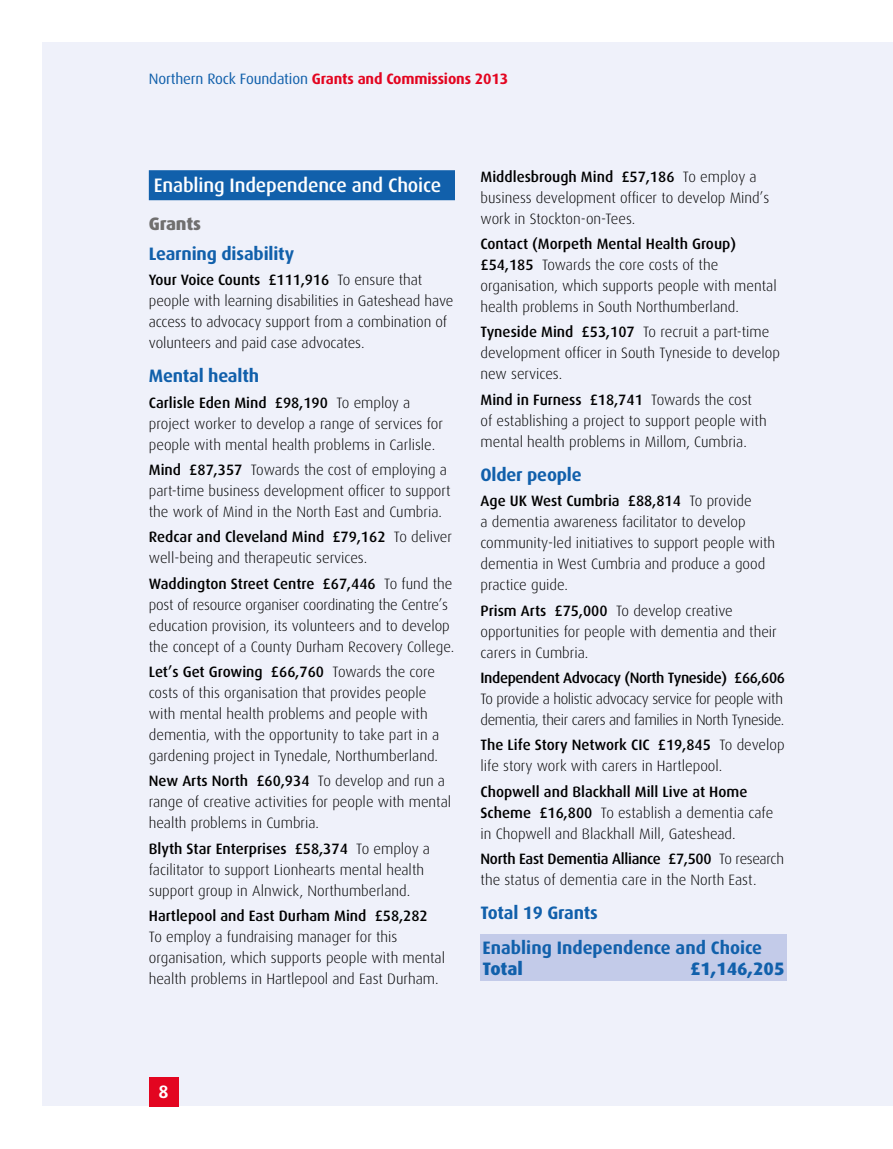
<style>
.page{position:relative;width:893px;height:1149px;background:#fff}
.page>*{position:absolute;margin:0;border:0;box-sizing:border-box;transform-origin:0 0}
.t1{font:500 19.5px "Dax";letter-spacing:-.01em;color:#fff}
.t2{font:700 18px/34.2px "Dax";letter-spacing:-.01em;color:#1160ab}
.t3{font:800 18px "Dax";color:#1160ab}
.t4{font:800 18px "Dax";letter-spacing:-.01em;color:#706f6f}
.t5{font:700 18px "Dax";color:#fff}
.t6{font:300 15px/21px "Dax";color:#000}
.t7{font:300 15px/21px "Dax";letter-spacing:-.025em;color:#000}
.t8{font:700 15px "Dax";letter-spacing:-.01em;color:#e30520}
.t9{font:500 15px "Dax";letter-spacing:-.025em;color:#000}
.t10{font:500 15px "Dax";color:#000}
.s1{font-weight:400;color:#1160ab}
.s2{font-weight:500}
</style>
<div class="page">
<div style="left:43px;top:43px;width:850px;height:1063px;background:#eff1fa"></div>
<div style="left:149px;top:1076px;width:30px;height:30px;background:#e30520"></div>
<div style="left:149px;top:170px;width:306px;height:30px;background:#1160ab"></div>
<div style="left:480px;top:933px;width:307px;height:47px;background:#c3cbe9"></div>
<p class="t8" style="left:149px;top:70px;width:361px"><span class="s1">Northern Rock Foundation</span> Grants and Commissions 2013</p>
<h1 class="t1" style="left:154px;top:174px;width:289px">Enabling Independence and Choice</h1>
<p class="t4" style="left:149px;top:213px;width:54px">Grants</p>
<p class="t2" style="left:149px;top:236px;width:147px">Learning disability</p>
<p class="t6" style="left:149px;top:269px;width:306px"><span class="s2">Your Voice Counts £111,916</span> To ensure that people with learning disabilities in Gateshead have access to advocacy support from a combination of volunteers and paid case advocates.</p>
<p class="t2" style="left:149px;top:359px;width:112px">Mental health</p>
<p class="t6" style="left:149px;top:392px;width:296px"><span class="s2">Carlisle Eden Mind £98,190</span> To employ a project worker to develop a range of services for people with mental health problems in Carlisle.</p>
<p class="t6" style="left:149px;top:459px;width:303px"><span class="s2">Mind £87,357</span> Towards the cost of employing a part-time business development officer to support the work of Mind in the North East and Cumbria.</p>
<p class="t6" style="left:149px;top:526px;width:305px"><span class="s2">Redcar and Cleveland Mind £79,162</span> To deliver well-being and therapeutic services.</p>
<p class="t6" style="left:149px;top:573px;width:307px"><span class="s2">Waddington Street Centre £67,446</span> To fund the post of resource organiser coordinating the Centre’s education provision, its volunteers and to develop the concept of a County Durham Recovery College.</p>
<p class="t6" style="left:149px;top:661px;width:292px"><span class="s2">Let’s Get Growing £66,760</span> Towards the core costs of this organisation that provides people with mental health problems and people with dementia, with the opportunity to take part in a gardening project in Tynedale, Northumberland.</p>
<p class="t6" style="left:149px;top:770px;width:304px"><span class="s2">New Arts North £60,934</span> To develop and run a range of creative activities for people with mental health problems in Cumbria.</p>
<p class="t6" style="left:149px;top:837px;width:283px"><span class="s2">Blyth Star Enterprises £58,374</span> To employ a facilitator to support Lionhearts mental health support group in Alnwick, Northumberland.</p>
<p class="t10" style="left:149px;top:906px;width:280px">Hartlepool and East Durham Mind £58,282</p>
<p class="t6" style="left:149px;top:926px;width:298px">To employ a fundraising manager for this organisation, which supports people with mental health problems in Hartlepool and East Durham.</p>
<p class="t6" style="left:480px;top:166px;width:290px"><span class="s2">Middlesbrough Mind £57,186</span> To employ a business development officer to develop Mind’s work in Stockton-on-Tees.</p>
<p class="t6" style="left:480px;top:233px;width:298px"><span class="s2">Contact (Morpeth Mental Health Group) £54,185</span> Towards the core costs of the organisation, which supports people with mental health problems in South Northumberland.</p>
<p class="t6" style="left:480px;top:322px;width:301px"><span class="s2">Tyneside Mind £53,107</span> To recruit a part-time development officer in South Tyneside to develop new services.</p>
<p class="t6" style="left:480px;top:389px;width:288px"><span class="s2">Mind in Furness £18,741</span> Towards the cost of establishing a project to support people with mental health problems in Millom, Cumbria.</p>
<p class="t2" style="left:480px;top:457px;width:103px">Older people</p>
<p class="t6" style="left:480px;top:490px;width:296px"><span class="s2">Age UK West Cumbria £88,814</span> To provide<br>a dementia awareness facilitator to develop community-led initiatives to support people with dementia in West Cumbria and produce a good practice guide.</p>
<p class="t6" style="left:480px;top:600px;width:298px"><span class="s2">Prism Arts £75,000</span> To develop creative opportunities for people with dementia and their carers in Cumbria.</p>
<p class="t9" style="left:480px;top:669px;width:306px">Independent Advocacy (North Tyneside) £66,606</p>
<p class="t7" style="left:480px;top:688px;width:305px">To provide a holistic advocacy service for people with dementia, their carers and families in North Tyneside.</p>
<p class="t6" style="left:480px;top:734px;width:306px"><span class="s2">The Life Story Network CIC £19,845</span> To develop life story work with carers in Hartlepool.</p>
<p class="t6" style="left:480px;top:780px;width:294px"><span class="s2">Chopwell and Blackhall Mill Live at Home<br>Scheme £16,800</span> To establish a dementia cafe in Chopwell and Blackhall Mill, Gateshead.</p>
<p class="t6" style="left:480px;top:848px;width:305px"><span class="s2">North East Dementia Alliance £7,500</span> To research the status of dementia care in the North East.</p>
<p class="t2" style="left:480px;top:895px;width:283px">Total 19 Grants<br>Enabling Independence and Choice</p>
<p class="t3" style="left:483px;top:957px;width:42px">Total</p>
<p class="t3" style="left:690px;top:957px;width:96px">£1,146,205</p>
<p class="t5" style="left:159px;top:1081px;width:12px">8</p>
</div>
